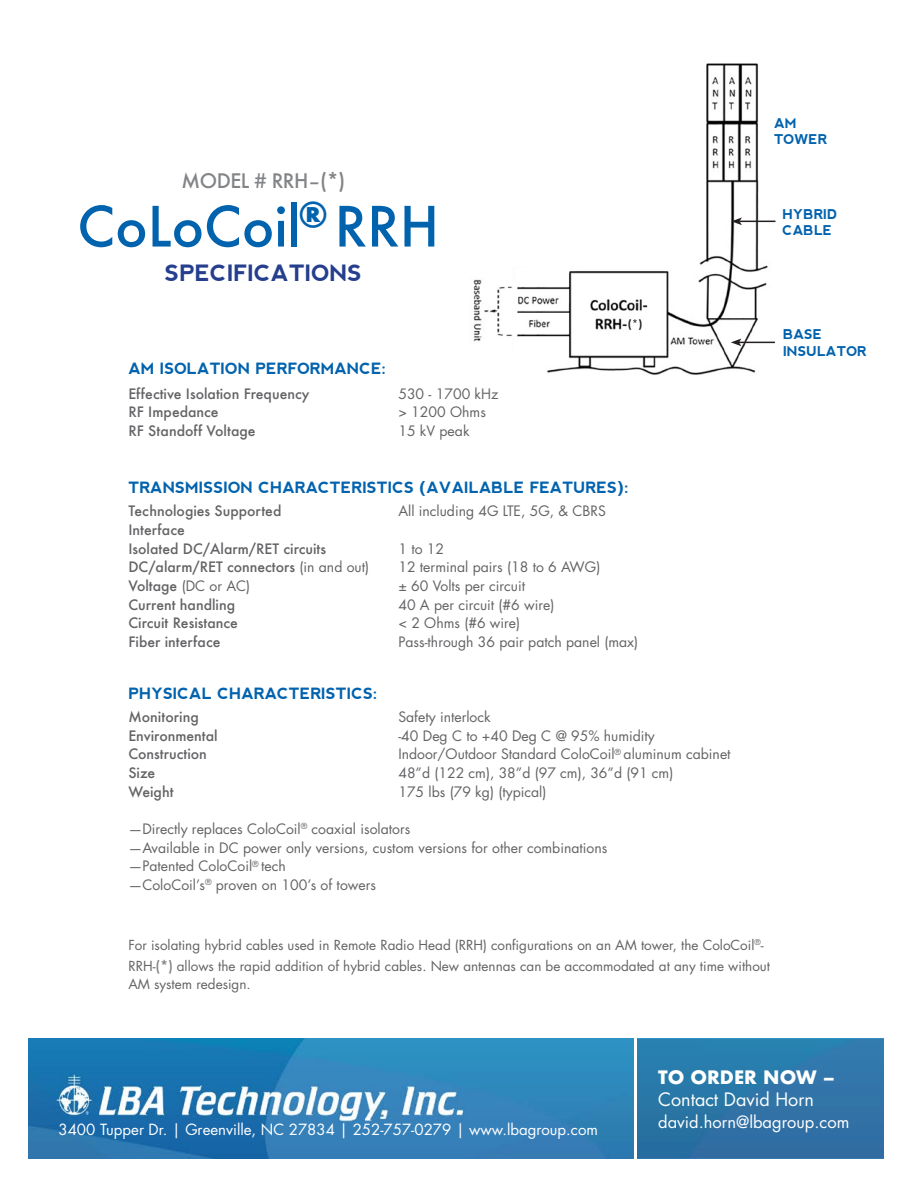
<style>
.page{position:relative;width:918px;height:1188px;background:#fff}
.page>*{position:absolute;margin:0;border:0;box-sizing:border-box;transform-origin:0 0}
.t1{font:500 54px "Futura";color:#0162ae}
.t2{font:700 33px "Futura";color:#0162ae}
.t3{font:700 22.5px "nevis";color:#253f8e}
.t4{font:500 19.5px "Futura";letter-spacing:-.025em;color:#828487}
.t5{font:18px "Futura";color:#fff}
.t6{font:700 18px "Futura";color:#fff}
.t7{font:16.5px "Futura";color:#fff}
.t8{font:700 15.6px "nevis";color:#0162ae}
.t9{font:15px "Futura";color:#fff}
.t10{font:13.95px "Futura";color:#636366}
.t11{font:500 13.95px "Futura";color:#636366}
.t12{font:13.5px/21.9px "Futura";color:#636366}
.t13{font:700 13.5px/16.2px "nevis";color:#0162ae}
.t14{font:700 10.5px "Futura";color:#231f20}
.s1{font-weight:400}
.s2{font-weight:500}
.s3{font-weight:500;color:#828487}
</style>
<div class="page">
<img style="left:473px;top:63px;width:303px;height:312px">
<hr style="left:740px;top:221px;width:36px;height:1px;background:#231f20">
<svg style="left:731px;top:217px;width:11px;height:8px"></svg>
<hr style="left:739px;top:342px;width:36px;height:1px;background:#231f20">
<svg style="left:731px;top:339px;width:10px;height:7px"></svg>
<img style="left:29px;top:1039px;width:855px;height:120px">
<div style="left:637px;top:1040px;width:247px;height:118px;background:#2f75a7"></div>
<hr style="left:634px;top:1031px;width:3px;height:150px;background:#fff">
<div style="left:627px;top:317px;width:17px;height:17px;background:#fff"></div>
<p class="t4" style="left:182px;top:167px;width:165px">MODEL # RRH–(*)</p>
<p class="t1" style="left:77px;top:189px;width:363px">CoLoCoil RRH</p>
<p class="t3" style="left:165px;top:260px;width:198px">SPECIFICATIONS</p>
<p class="t2" style="left:298px;top:191px;width:33px">®</p>
<p class="t8" style="left:128px;top:359px;width:259px">AM ISOLATION PERFORMANCE:</p>
<p class="t11" style="left:128px;top:384px;width:183px">Effective Isolation Frequency</p>
<p class="t10" style="left:398px;top:385px;width:102px">530 - 1700 kHz</p>
<p class="t11" style="left:128px;top:403px;width:92px">RF Impedance</p>
<p class="t10" style="left:398px;top:403px;width:89px">&gt; 1200 Ohms</p>
<p class="t11" style="left:128px;top:421px;width:129px">RF Standoff Voltage</p>
<p class="t10" style="left:398px;top:422px;width:73px">15 kV peak</p>
<p class="t14" style="left:628px;top:317px;width:16px">(*)</p>
<p class="t8" style="left:128px;top:478px;width:502px">TRANSMISSION CHARACTERISTICS (AVAILABLE FEATURES):</p>
<p class="t11" style="left:128px;top:502px;width:155px">Technologies Supported</p>
<p class="t10" style="left:398px;top:502px;width:209px">All including 4G LTE, 5G, &amp; CBRS</p>
<p class="t11" style="left:128px;top:520px;width:58px">Interface</p>
<p class="t11" style="left:128px;top:539px;width:199px">Isolated DC/Alarm/RET circuits</p>
<p class="t10" style="left:398px;top:540px;width:47px">1 to 12</p>
<p class="t11" style="left:128px;top:558px;width:242px">DC/alarm/RET connectors <span class="s1">(in and out)</span></p>
<p class="t10" style="left:398px;top:558px;width:203px">12 terminal pairs (18 to 6 AWG)</p>
<p class="t10" style="left:128px;top:577px;width:123px"><span class="s2">Voltage</span> (DC or AC)</p>
<p class="t10" style="left:398px;top:577px;width:128px">± 60 Volts per circuit</p>
<p class="t11" style="left:128px;top:595px;width:108px">Current handling</p>
<p class="t10" style="left:398px;top:596px;width:158px">40 A per circuit (#6 wire)</p>
<p class="t11" style="left:128px;top:614px;width:111px">Circuit Resistance</p>
<p class="t10" style="left:398px;top:614px;width:123px">&lt; 2 Ohms (#6 wire)</p>
<p class="t11" style="left:128px;top:632px;width:94px">Fiber interface</p>
<p class="t10" style="left:398px;top:633px;width:241px">Pass-through 36 pair patch panel (max)</p>
<p class="t8" style="left:128px;top:684px;width:251px">PHYSICAL CHARACTERISTICS:</p>
<p class="t11" style="left:128px;top:707px;width:72px">Monitoring</p>
<p class="t10" style="left:398px;top:708px;width:94px">Safety interlock</p>
<p class="t11" style="left:128px;top:726px;width:91px">Environmental</p>
<p class="t10" style="left:398px;top:727px;width:258px">-40 Deg C to +40 Deg C @ 95% humidity</p>
<p class="t11" style="left:128px;top:745px;width:80px">Construction</p>
<p class="t10" style="left:398px;top:745px;width:334px">Indoor/Outdoor Standard ColoCoil<sup>®</sup> aluminum cabinet</p>
<p class="t11" style="left:128px;top:763px;width:28px">Size</p>
<p class="t10" style="left:398px;top:764px;width:277px">48”d (122 cm), 38”d (97 cm), 36”d (91 cm)</p>
<p class="t11" style="left:128px;top:782px;width:47px">Weight</p>
<p class="t10" style="left:398px;top:783px;width:149px">175 lbs (79 kg) (typical)</p>
<p class="t10" style="left:128px;top:820px;width:283px">—Directly replaces ColoCoil<sup>®</sup> coaxial isolators</p>
<p class="t10" style="left:128px;top:839px;width:481px">—Available in DC power only versions, custom versions for other combinations</p>
<p class="t10" style="left:128px;top:857px;width:159px">—Patented ColoCoil<sup>®</sup> tech</p>
<p class="t10" style="left:128px;top:876px;width:249px">—ColoCoil’s<sup>®</sup> proven on 100’s of towers</p>
<p class="t13" style="left:774px;top:115px;width:55px">AM<br>TOWER</p>
<p class="t13" style="left:783px;top:206px;width:57px">HYBRID</p>
<p class="t13" style="left:783px;top:222px;width:51px">CABLE</p>
<p class="t13" style="left:783px;top:326px;width:41px">BASE</p>
<p class="t13" style="left:783px;top:343px;width:85px">INSULATOR</p>
<p class="t12" style="left:128px;top:934px;width:643px">For isolating hybrid cables used in Remote Radio Head (RRH) configurations on an AM tower, the ColoCoil<sup>®</sup>-<br>RRH-<span class="s3">(*)</span> allows the rapid addition of hybrid cables. New antennas can be accommodated at any time without</p>
<p class="t12" style="left:128px;top:974px;width:124px">AM system redesign.</p>
<p class="t9" style="left:58px;top:1119px;width:541px">3400 Tupper Dr. | Greenville, NC 27834 | 252-757-0279 | www.lbagroup.com</p>
<p class="t6" style="left:658px;top:1065px;width:178px">TO ORDER NOW –</p>
<p class="t5" style="left:658px;top:1088px;width:157px">Contact David Horn</p>
<p class="t7" style="left:658px;top:1111px;width:193px">david.horn@lbagroup.com</p>
</div>
